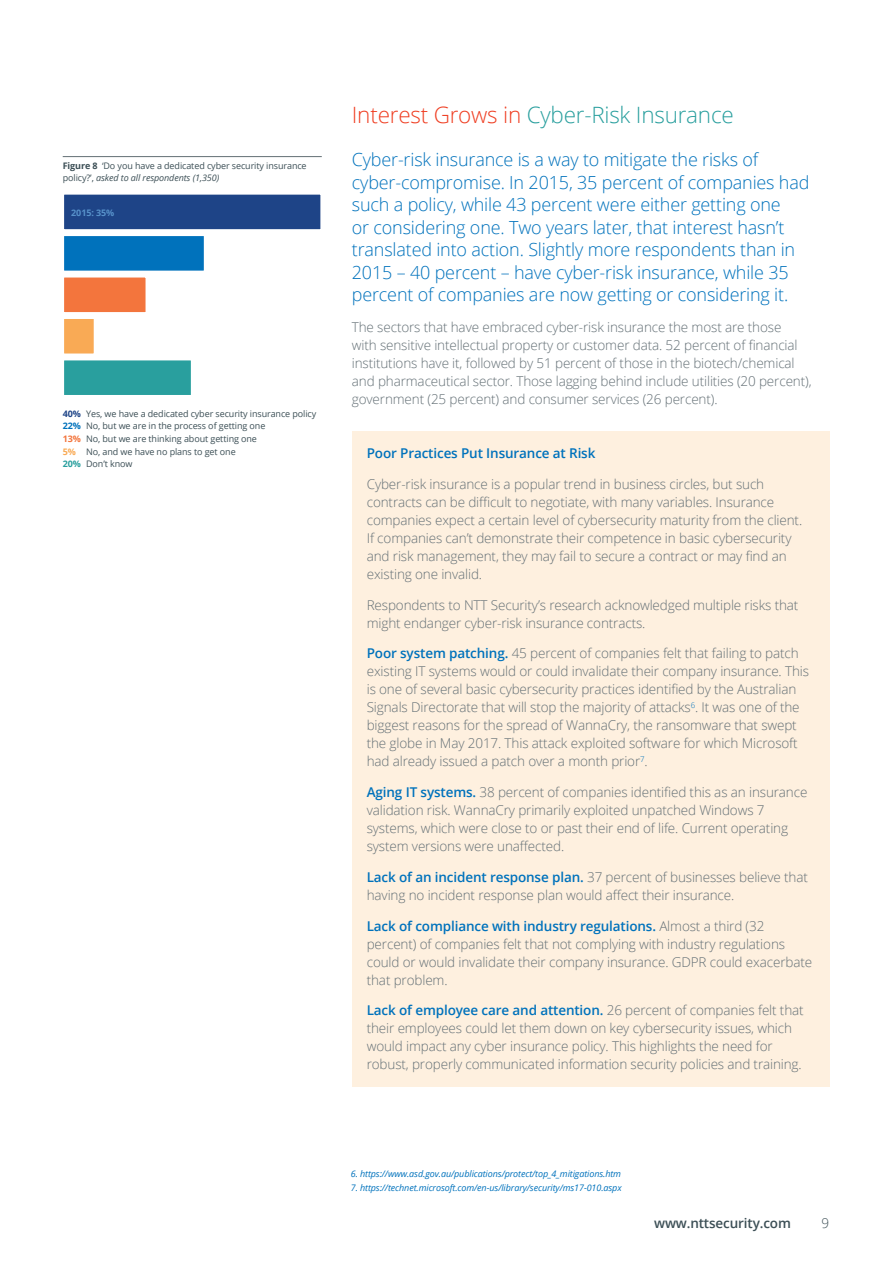
<style>
.page{position:relative;width:893px;height:1263px;background:#fff}
.page>*{position:absolute;margin:0;border:0;box-sizing:border-box;transform-origin:0 0}
.t1{font:300 22.5px "Open Sans";letter-spacing:-.01em;color:#299f9e}
.t2{font:300 18px/22.5px "Open Sans";letter-spacing:-.01em;color:#0072bc}
.t3{font:300 13.5px/18px "Open Sans";letter-spacing:-.01em;color:#636f75}
.t4{font:600 13.5px "Open Sans";letter-spacing:-.01em;color:#0072bc}
.t5{font:600 13.5px "Open Sans";letter-spacing:-.01em;color:#3c4f56}
.t6{font:300 13.5px "Open Sans";color:#3c4f56}
.t7{font:9px/12.6px "Open Sans";letter-spacing:-.01em;color:#3c4f56}
.t8{font:italic 9px "Open Sans";letter-spacing:-.01em;color:#0072bc}
.t9{font:700 9px "Open Sans";letter-spacing:-.01em;color:#5791ca}
.s1{font-weight:700}
.s2{font-style:italic}
.s3{font-weight:700;color:#1e4487}
.s4{font-weight:700;color:#0072bc}
.s5{font-weight:700;color:#f3753d}
.s6{font-weight:700;color:#f9aa55}
.s7{font-weight:700;color:#299f9e}
.s8{color:#ef3e22}
.s9{font-weight:600;color:#0072bc}
</style>
<div class="page">
<div style="left:352px;top:431px;width:477px;height:655px;background:#fef0df"></div>
<hr style="left:63px;top:156px;width:259px;height:1px;background:#636f75">
<div style="left:63px;top:359px;width:129px;height:37px;background:#299f9e"></div>
<div style="left:61px;top:358px;width:133px;height:40px;border:3px solid #fff"></div>
<div style="left:63px;top:318px;width:32px;height:37px;background:#f9aa55"></div>
<div style="left:61px;top:316px;width:35px;height:40px;border:3px solid #fff"></div>
<div style="left:63px;top:276px;width:84px;height:37px;background:#f3753d"></div>
<div style="left:61px;top:275px;width:87px;height:40px;border:3px solid #fff"></div>
<div style="left:63px;top:235px;width:142px;height:37px;background:#0072bc"></div>
<div style="left:61px;top:233px;width:146px;height:40px;border:3px solid #fff"></div>
<div style="left:63px;top:193px;width:259px;height:38px;background:#1e4487"></div>
<div style="left:61px;top:192px;width:262px;height:40px;border:3px solid #fff"></div>
<p class="t7" style="left:63px;top:159px;width:245px;line-height:12px"><span class="s1">Figure 8</span> ‘Do you have a dedicated cyber security insurance policy?’, <span class="s2">asked to all respondents (1,350)</span></p>
<p class="t9" style="left:71px;top:206px;width:45px">2015: 35%</p>
<p class="t7" style="left:63px;top:407px;width:255px"><span class="s3">40%</span> Yes, we have a dedicated cyber security insurance policy <span class="s4">22%</span> No, but we are in the process of getting one<br><span class="s5">13%</span> No, but we are thinking about getting one<br><span class="s6">5%</span> No, and we have no plans to get one<br><span class="s7">20%</span> Don’t know</p>
<h1 class="t1" style="left:352px;top:99px;width:383px"><span class="s8">Interest Grows in</span> Cyber-Risk Insurance</h1>
<p class="t2" style="left:352px;top:148px;width:459px">Cyber-risk insurance is a way to mitigate the risks of cyber-compromise. In 2015, 35 percent of companies had such a policy, while 43 percent were either getting one<br>or considering one. Two years later, that interest hasn’t translated into action. Slightly more respondents than in 2015 – 40 percent – have cyber-risk insurance, while 35 percent of companies are now getting or considering it.</p>
<p class="t3" style="left:352px;top:318px;width:461px">The sectors that have embraced cyber-risk insurance the most are those<br>with sensitive intellectual property or customer data. 52 percent of financial institutions have it, followed by 51 percent of those in the biotech/chemical and pharmaceutical sector. Those lagging behind include utilities (20 percent), government (25 percent) and consumer services (26 percent).</p>
<p class="t4" style="left:367px;top:444px;width:230px">Poor Practices Put Insurance at Risk</p>
<p class="t3" style="left:367px;top:475px;width:437px">Cyber-risk insurance is a popular trend in business circles, but such contracts can be difficult to negotiate, with many variables. Insurance companies expect a certain level of cybersecurity maturity from the client.<br>If companies can’t demonstrate their competence in basic cybersecurity and risk management, they may fail to secure a contract or may find an existing one invalid.</p>
<p class="t3" style="left:367px;top:595px;width:433px">Respondents to NTT Security’s research acknowledged multiple risks that might endanger cyber-risk insurance contracts.</p>
<p class="t3" style="left:367px;top:644px;width:444px"><span class="s9">Poor system patching.</span> 45 percent of companies felt that failing to patch existing IT systems would or could invalidate their company insurance. This is one of several basic cybersecurity practices identified by the Australian Signals Directorate that will stop the majority of attacks<sup>6</sup>. It was one of the biggest reasons for the spread of WannaCry, the ransomware that swept the globe in May 2017. This attack exploited software for which Microsoft had already issued a patch over a month prior<sup>7</sup>.</p>
<p class="t3" style="left:367px;top:783px;width:442px"><span class="s9">Aging IT systems.</span> 38 percent of companies identified this as an insurance validation risk. WannaCry primarily exploited unpatched Windows 7 systems, which were close to or past their end of life. Current operating system versions were unaffected.</p>
<p class="t3" style="left:367px;top:868px;width:443px"><span class="s9">Lack of an incident response plan.</span> 37 percent of businesses believe that having no incident response plan would affect their insurance.</p>
<p class="t3" style="left:367px;top:916px;width:447px"><span class="s9">Lack of compliance with industry regulations.</span> Almost a third (32 percent) of companies felt that not complying with industry regulations could or would invalidate their company insurance. GDPR could exacerbate that problem.</p>
<p class="t3" style="left:367px;top:1001px;width:438px"><span class="s9">Lack of employee care and attention.</span> 26 percent of companies felt that their employees could let them down on key cybersecurity issues, which would impact any cyber insurance policy. This highlights the need for robust, properly communicated information security policies and training.</p>
<p class="t8" style="left:351px;top:1168px;width:272px">6. https://www.asd.gov.au/publications/protect/top_4_mitigations.htm</p>
<p class="t8" style="left:351px;top:1181px;width:272px">7. https://technet.microsoft.com/en-us/library/security/ms17-010.aspx</p>
<p class="t5" style="left:654px;top:1214px;width:138px">www.nttsecurity.com</p>
<p class="t6" style="left:821px;top:1214px;width:9px">9</p>
</div>
